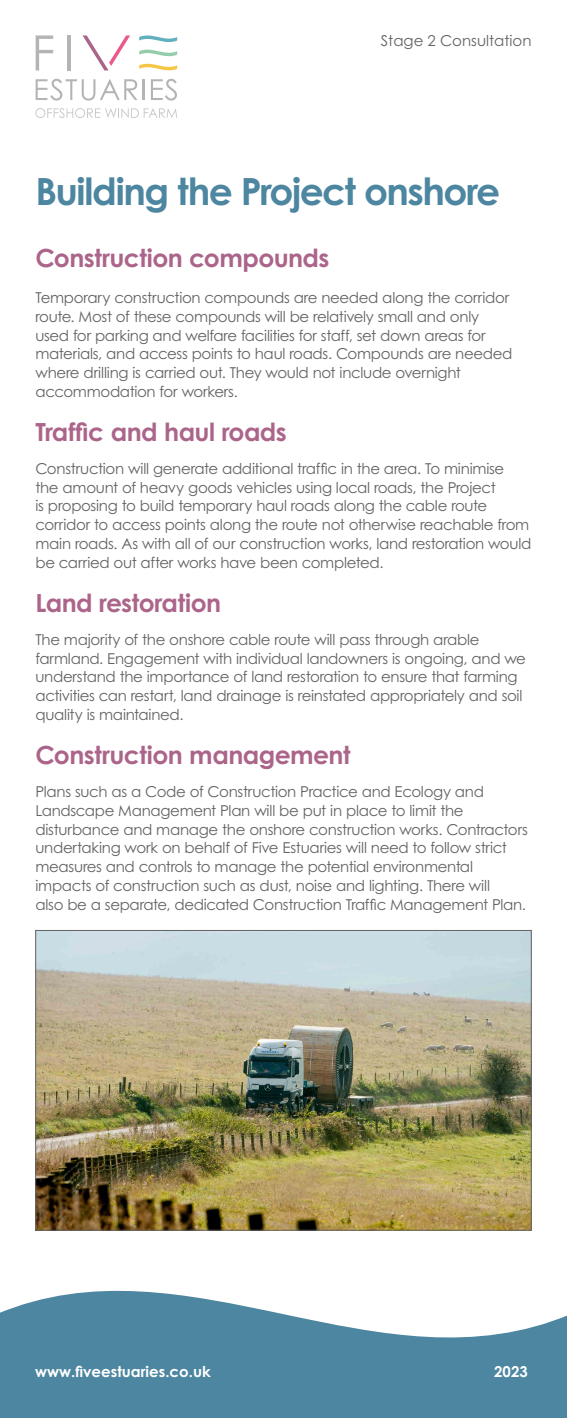
<style>
.page{position:relative;width:567px;height:1418px;background:#fff}
.page>*{position:absolute;margin:0;border:0;box-sizing:border-box;transform-origin:0 0}
.H2_Section_heading{font:700 37.5px "Century Gothic Std";letter-spacing:-.04em;color:#4d86a0}
.t1{font:700 25px "Century Gothic Std";letter-spacing:-.02em;color:#ac658a}
.t2{font:15px/18.8px "Century Gothic Std";letter-spacing:-.02em;color:#646363}
.t3{font:700 15px "Century Gothic Std";color:#fff}
.t4{font:15px "Century Gothic Std";color:#646363}
</style>
<div class="page">
<svg style="left:35px;top:108px;width:142px;height:10px"></svg>
<svg style="left:36px;top:35px;width:141px;height:66px"></svg>
<svg style="left:0;top:1290px;width:567px;height:49px"></svg>
<div style="left:0;top:1339px;width:567px;height:78px;background:#4d86a0"></div>
<img style="left:37px;top:932px;width:492px;height:296px">
<div style="left:35px;top:930px;width:496px;height:300px;border:1px solid #646363"></div>
<p class="t4" style="left:381px;top:32px;width:152px">Stage 2 Consultation</p>
<h2 class="H2_Section_heading" style="left:35px;top:168px;width:466px">Building the Project onshore</h2>
<p class="t1" style="left:35px;top:242px;width:296px">Construction compounds</p>
<p class="t2" style="left:35px;top:288px;width:478px">Temporary construction compounds are needed along the corridor route. Most of these compounds will be relatively small and only used for parking and welfare facilities for staff, set down areas for materials, and access points to haul roads. Compounds are needed where drilling is carried out. They would not include overnight accommodation for workers.</p>
<p class="t1" style="left:35px;top:416px;width:253px">Traffic and haul roads</p>
<p class="t2" style="left:35px;top:459px;width:497px">Construction will generate additional traffic in the area. To minimise<br>the amount of heavy goods vehicles using local roads, the Project<br>is proposing to build temporary haul roads along the cable route corridor to access points along the route not otherwise reachable from main roads. As with all of our construction works, land restoration would be carried out after works have been completed.</p>
<p class="t1" style="left:35px;top:587px;width:187px">Land restoration</p>
<p class="t2" style="left:35px;top:630px;width:492px">The majority of the onshore cable route will pass through arable farmland. Engagement with individual landowners is ongoing, and we understand the importance of land restoration to ensure that farming activities can restart, land drainage is reinstated appropriately and soil quality is maintained.</p>
<p class="t1" style="left:35px;top:739px;width:317px">Construction management</p>
<p class="t2" style="left:35px;top:782px;width:494px">Plans such as a Code of Construction Practice and Ecology and Landscape Management Plan will be put in place to limit the disturbance and manage the onshore construction works. Contractors undertaking work on behalf of Five Estuaries will need to follow strict measures and controls to manage the potential environmental impacts of construction such as dust, noise and lighting. There will<br>also be a separate, dedicated Construction Traffic Management Plan.</p>
<p class="t3" style="left:35px;top:1361px;width:177px">www.fiveestuaries.co.uk</p>
<p class="t3" style="left:494px;top:1361px;width:35px">2023</p>
</div>
